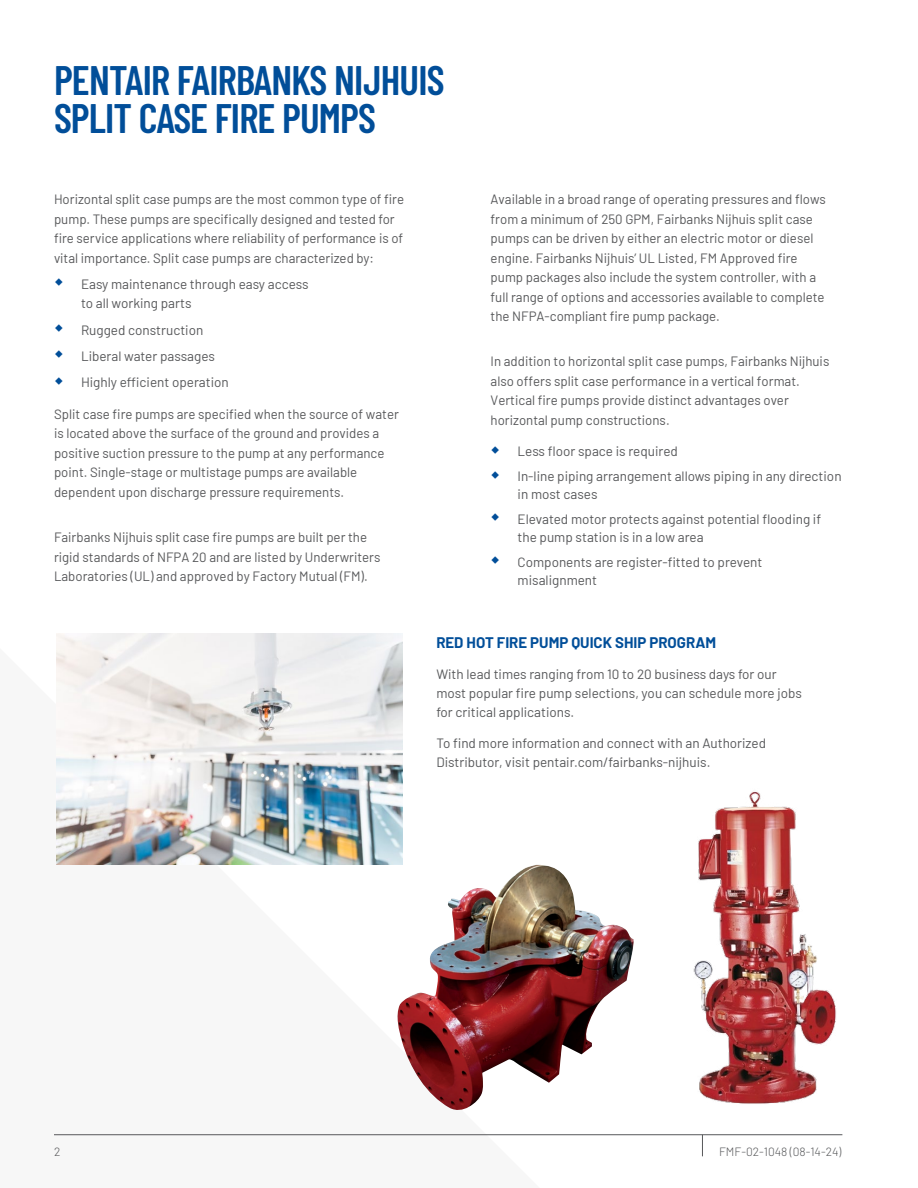
<style>
.page{position:relative;width:918px;height:1188px;background:#fff}
.page>*{position:absolute;margin:0;border:0;box-sizing:border-box;transform-origin:0 0}
.t1{font:600 41.1px/37.5px "Barlow Condensed";letter-spacing:-.02em;color:#014e99}
.t2{font:700 15px "Barlow";color:#014e99}
.t3{font:13.5px/19.5px "Barlow";color:#57585a}
.t4{font:300 12px "Barlow";color:#57585a}
</style>
<div class="page">
<hr style="left:54px;top:1134px;width:788px;height:1px;background:#57585a">
<svg style="left:702px;top:1135px;width:1px;height:21px"></svg>
<img style="left:397px;top:865px;width:237px;height:245px">
<img style="left:693px;top:791px;width:143px;height:313px">
<img style="left:56px;top:633px;width:347px;height:231px">
<h1 class="t1" style="left:54px;top:59px;width:392px">PENTAIR FAIRBANKS NIJHUIS<br>SPLIT CASE FIRE PUMPS</h1>
<p class="t3" style="left:54px;top:189px;width:352px">Horizontal split case pumps are the most common type of fire pump. These pumps are specifically designed and tested for fire service applications where reliability of performance is of vital importance. Split case pumps are characterized by:</p>
<p class="t3" style="left:81px;top:273px;width:229px">Easy maintenance through easy access to all working parts</p>
<p class="t3" style="left:81px;top:316px;width:149px;line-height:26.2px">Rugged construction<br>Liberal water passages<br>Highly efficient operation</p>
<p class="t3" style="left:54px;top:403px;width:346px">Split case fire pumps are specified when the source of water is located above the surface of the ground and provides a positive suction pressure to the pump at any performance point. Single-stage or multistage pumps are available dependent upon discharge pressure requirements.</p>
<p class="t3" style="left:54px;top:526px;width:328px">Fairbanks Nijhuis split case fire pumps are built per the rigid standards of NFPA 20 and are listed by Underwriters<br>Laboratories (UL) and approved by Factory Mutual (FM).</p>
<p class="t3" style="left:491px;top:189px;width:337px">Available in a broad range of operating pressures and flows from a minimum of 250 GPM, Fairbanks Nijhuis split case pumps can be driven by either an electric motor or diesel engine. Fairbanks Nijhuis’ UL Listed, FM Approved fire pump packages also include the system controller, with a full range of options and accessories available to complete the NFPA-compliant fire pump package.</p>
<p class="t3" style="left:491px;top:351px;width:340px">In addition to horizontal split case pumps, Fairbanks Nijhuis also offers split case performance in a vertical format.<br>Vertical fire pumps provide distinct advantages over horizontal pump constructions.</p>
<p class="t3" style="left:518px;top:438px;width:326px;line-height:24.8px">Less floor space is required<br>In-line piping arrangement allows piping in any direction</p>
<p class="t3" style="left:518px;top:481px;width:305px;line-height:24.8px">in most cases<br>Elevated motor protects against potential flooding if</p>
<p class="t3" style="left:518px;top:524px;width:246px;line-height:24.8px">the pump station is in a low area<br>Components are register-fitted to prevent</p>
<p class="t3" style="left:518px;top:569px;width:81px">misalignment</p>
<p class="t2" style="left:436px;top:632px;width:281px">RED HOT FIRE PUMP QUICK SHIP PROGRAM</p>
<p class="t3" style="left:436px;top:663px;width:367px">With lead times ranging from 10 to 20 business days for our most popular fire pump selections, you can schedule more jobs for critical applications.</p>
<p class="t3" style="left:436px;top:732px;width:331px">To find more information and connect with an Authorized<br>Distributor, visit pentair.com/fairbanks-nijhuis.</p>
<p class="t4" style="left:54px;top:1143px;width:8px">2</p>
<p class="t4" style="left:719px;top:1143px;width:124px">FMF-02-1048 (08-14-24)</p>
</div>
